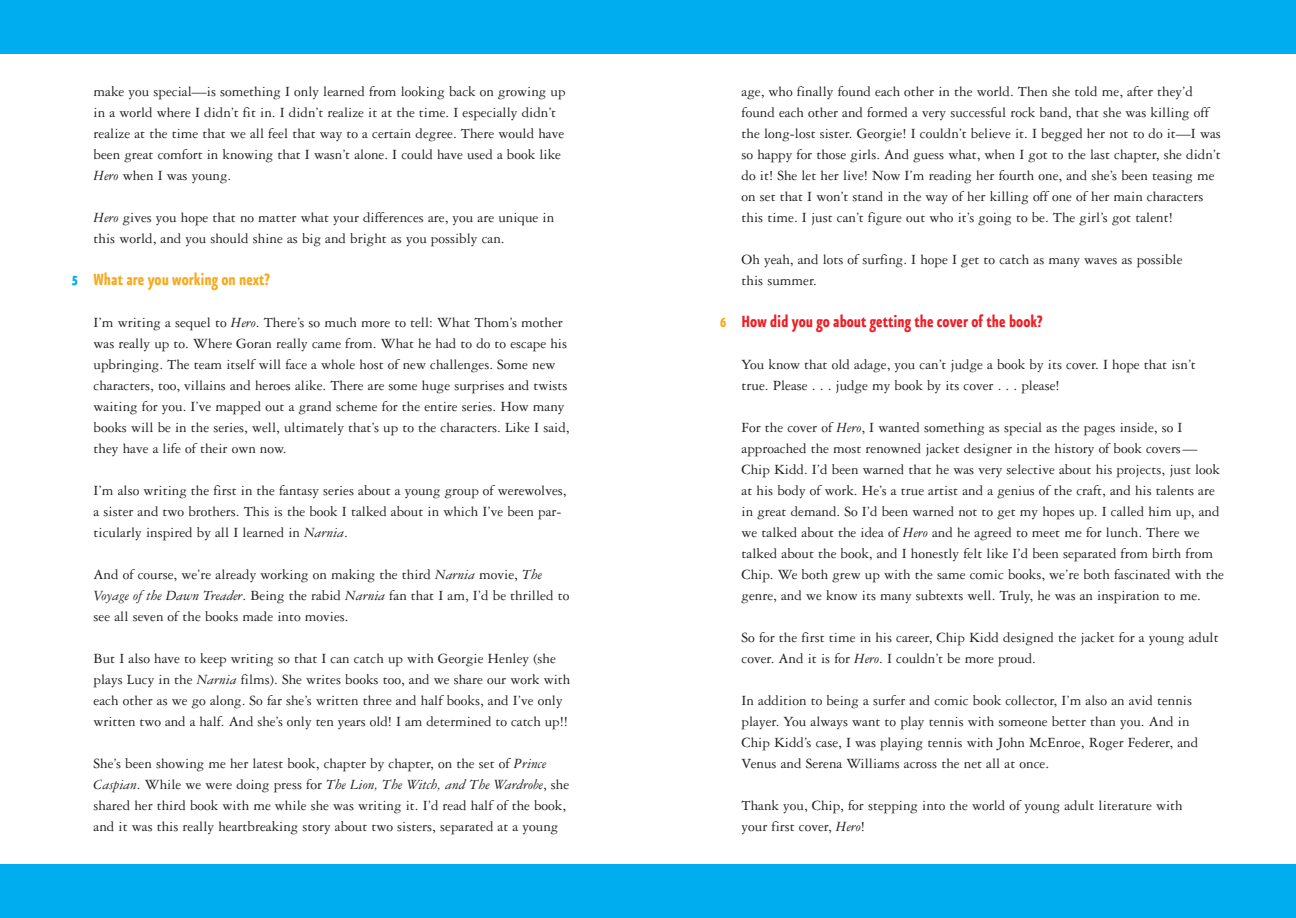
<style>
.page{position:relative;width:1296px;height:918px;background:#fff}
.page>*{position:absolute;margin:0;border:0;box-sizing:border-box;transform-origin:0 0}
.t1{font:700 19.5px "Eureka Sans Cond";color:#ee1d23}
.t2{font:700 19.5px "Eureka Sans Cond";color:#f9a91b}
.t3{font:15px/21px "Garamond Three";color:#231f20}
.s1{font-style:italic}
.s2{font-size:18px;color:#00aeef}
.s3{font-size:17.25px;color:#f9a91b}
</style>
<div class="page">
<div style="left:0;top:0;width:1296px;height:54px;background:#00aeef"></div>
<div style="left:0;top:864px;width:1296px;height:54px;background:#00aeef"></div>
<p class="t3" style="left:94px;top:83px;width:473px">make you special—is something I only learned from looking back on growing up in a world where I didn’t fit in. I didn’t realize it at the time. I especially didn’t realize at the time that we all feel that way to a certain degree. There would have been great comfort in knowing that I wasn’t alone. I could have used a book like <span class="s1">Hero</span> when I was young.</p>
<p class="t3" style="left:94px;top:209px;width:462px"><span class="s1">Hero</span> gives you hope that no matter what your differences are, you are unique in this world, and you should shine as big and bright as you possibly can.</p>
<h1 class="t2" style="left:72px;top:267px;width:200px"><span class="s2">5</span> What are you working on next?</h1>
<p class="t3" style="left:94px;top:314px;width:478px">I’m writing a sequel to <span class="s1">Hero</span>. There’s so much more to tell: What Thom’s mother was really up to. Where Goran really came from. What he had to do to escape his upbringing. The team itself will face a whole host of new challenges. Some new characters, too, villains and heroes alike. There are some huge surprises and twists waiting for you. I’ve mapped out a grand scheme for the entire series. How many books will be in the series, well, ultimately that’s up to the characters. Like I said, they have a life of their own now.</p>
<p class="t3" style="left:94px;top:482px;width:475px">I’m also writing the first in the fantasy series about a young group of werewolves, a sister and two brothers. This is the book I talked about in which I’ve been par&shy;ticularly inspired by all I learned in <span class="s1">Narnia</span>.</p>
<p class="t3" style="left:94px;top:566px;width:477px">And of course, we’re already working on making the third <span class="s1">Narnia</span> movie, <span class="s1">The<br>Voyage of the Dawn Treader</span>. Being the rabid <span class="s1">Narnia</span> fan that I am, I’d be thrilled to see all seven of the books made into movies.</p>
<p class="t3" style="left:94px;top:650px;width:478px">But I also have to keep writing so that I can catch up with Georgie Henley (she plays Lucy in the <span class="s1">Narnia</span> films). She writes books too, and we share our work with each other as we go along. So far she’s written three and half books, and I’ve only written two and a half. And she’s only ten years old! I am determined to catch up!!</p>
<p class="t3" style="left:94px;top:755px;width:477px">She’s been showing me her latest book, chapter by chapter, on the set of <span class="s1">Prince Caspian</span>. While we were doing press for <span class="s1">The Lion, The Witch, and The Wardrobe</span>, she shared her third book with me while she was writing it. I’d read half of the book, and it was this really heartbreaking story about two sisters, separated at a young</p>
<p class="t3" style="left:742px;top:83px;width:481px">age, who finally found each other in the world. Then she told me, after they’d found each other and formed a very successful rock band, that she was killing off the long-lost sister. Georgie! I couldn’t believe it. I begged her not to do it—I was so happy for those girls. And guess what, when I got to the last chapter, she didn’t do it! She let her live! Now I’m reading her fourth one, and she’s been teasing me on set that I won’t stand in the way of her killing off one of her main characters this time. I just can’t figure out who it’s going to be. The girl’s got talent!</p>
<p class="t3" style="left:742px;top:251px;width:442px">Oh yeah, and lots of surfing. I hope I get to catch as many waves as possible this summer.</p>
<h1 class="t1" style="left:720px;top:309px;width:324px"><span class="s3">6</span> How did you go about getting the cover of the book?</h1>
<p class="t3" style="left:742px;top:356px;width:456px">You know that old adage, you can’t judge a book by its cover. I hope that isn’t true. Please . . . judge my book by its cover . . . please!</p>
<p class="t3" style="left:742px;top:419px;width:484px">For the cover of <span class="s1">Hero</span>, I wanted something as special as the pages inside, so I approached the most renowned jacket designer in the history of book covers— Chip Kidd. I’d been warned that he was very selective about his projects, just look at his body of work. He’s a true artist and a genius of the craft, and his talents are in great demand. So I’d been warned not to get my hopes up. I called him up, and we talked about the idea of <span class="s1">Hero</span> and he agreed to meet me for lunch. There we talked about the book, and I honestly felt like I’d been separated from birth from Chip. We both grew up with the same comic books, we’re both fascinated with the genre, and we know its many subtexts well. Truly, he was an inspiration to me.</p>
<p class="t3" style="left:742px;top:629px;width:479px">So for the first time in his career, Chip Kidd designed the jacket for a young adult cover. And it is for <span class="s1">Hero</span>. I couldn’t be more proud.</p>
<p class="t3" style="left:742px;top:692px;width:458px">In addition to being a surfer and comic book collector, I’m also an avid tennis player. You always want to play tennis with someone better than you. And in Chip Kidd’s case, I was playing tennis with John McEnroe, Roger Federer, and Venus and Serena Williams across the net all at once.</p>
<p class="t3" style="left:742px;top:797px;width:443px">Thank you, Chip, for stepping into the world of young adult literature with your first cover, <span class="s1">Hero</span>!</p>
</div>
